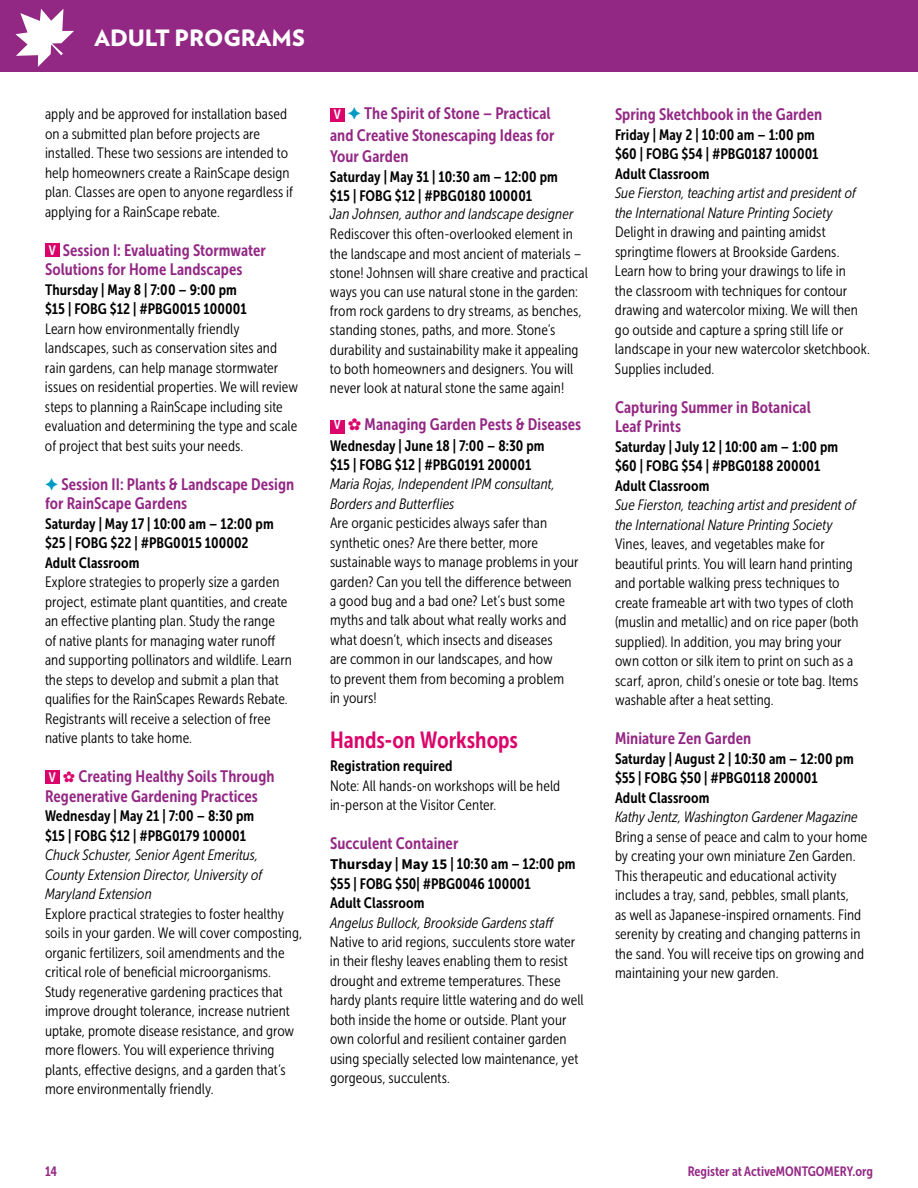
<style>
.page{position:relative;width:918px;height:1188px;background:#fff}
.page>*{position:absolute;margin:0;border:0;box-sizing:border-box;transform-origin:0 0}
.t1{font:23.25px "Museo Sans Cond 700";color:#db046a}
.t2{font:900 22.5px "Verlag";color:#fff}
.t3{font:16.5px/19.5px "Museo Sans Cond 700";letter-spacing:.005em;color:#932784}
.t4{font:15px/19.5px "Museo Sans Cond 300";letter-spacing:.005em;color:#000}
.t5{font:15px/18.8px "Museo Sans Cond 700";letter-spacing:.005em;color:#000}
.t6{font:italic 15px/19.5px "Museo Sans Cond 300";letter-spacing:.005em;color:#000}
.t7{font:13.5px "Museo Sans Cond 700";color:#932784}
.t8{font:13.5px "Museo Sans Cond 700";color:#fff}
.s1{color:#009bc3}
.s2{color:#db046a}
.s3{font-size:13.5px;color:#fff}
.s4{font-family:"Museo Sans Cond 300";font-style:italic}
.s5{font-family:"Museo Sans Cond 700"}
.s6{font-style:italic}
.s7{font-family:"Source Sans Pro";font-weight:700}
</style>
<div class="page">
<div style="left:45px;top:244px;width:14px;height:13px;background:#db046a"></div>
<div style="left:45px;top:770px;width:14px;height:14px;background:#db046a"></div>
<div style="left:330px;top:108px;width:14px;height:14px;background:#db046a"></div>
<div style="left:330px;top:420px;width:14px;height:14px;background:#db046a"></div>
<div style="left:0;top:0;width:918px;height:72px;background:#932784"></div>
<svg style="left:15px;top:9px;width:59px;height:58px"></svg>
<h2 class="t2" style="left:94px;top:19px;width:212px">ADULT PROGRAMS</h2>
<p class="t4" style="left:45px;top:104px;width:250px">apply and be approved for installation based on a submitted plan before projects are installed. These two sessions are intended to help homeowners create a RainScape design plan. Classes are open to anyone regardless if applying for a RainScape rebate.</p>
<p class="t8" style="left:49px;top:243px;width:9px">V</p>
<p class="t3" style="left:45px;top:240px;width:222px;text-indent:18px">Session I: Evaluating Stormwater<br>Solutions for Home Landscapes</p>
<p class="t5" style="left:45px;top:280px;width:193px">Thursday | May 8 | 7:00 – 9:00 pm</p>
<p class="t5" style="left:45px;top:300px;width:203px">$15 | FOBG $12 | #PBG0015 100001</p>
<p class="t4" style="left:45px;top:319px;width:255px">Learn how environmentally friendly landscapes, such as conservation sites and rain gardens, can help manage stormwater issues on residential properties. We will review steps to planning a RainScape including site evaluation and determining the type and scale of project that best suits your needs.</p>
<p class="t3" style="left:45px;top:474px;width:251px"><span class="s1">✦</span> Session II: Plants &amp; Landscape Design</p>
<p class="t3" style="left:45px;top:494px;width:144px">for RainScape Gardens</p>
<p class="t5" style="left:45px;top:514px;width:230px">Saturday | May 17 | 10:00 am – 12:00 pm</p>
<p class="t5" style="left:45px;top:534px;width:205px">$25 | FOBG $22 | #PBG0015 100002</p>
<p class="t5" style="left:45px;top:553px;width:96px">Adult Classroom</p>
<p class="t4" style="left:45px;top:572px;width:249px">Explore strategies to properly size a garden project, estimate plant quantities, and create an effective planting plan. Study the range<br>of native plants for managing water runoff and supporting pollinators and wildlife. Learn the steps to develop and submit a plan that qualifies for the RainScapes Rewards Rebate.<br>Registrants will receive a selection of free native plants to take home.</p>
<p class="t8" style="left:49px;top:770px;width:9px">V</p>
<p class="t3" style="left:45px;top:767px;width:231px;text-indent:18px"><span class="s2">✿</span> Creating Healthy Soils Through<br>Regenerative Gardening Practices</p>
<p class="t5" style="left:45px;top:806px;width:211px;line-height:19.5px">Wednesday | May 21 | 7:00 – 8:30 pm $15 | FOBG $12 | #PBG0179 100001</p>
<p class="t6" style="left:45px;top:845px;width:219px">Chuck Schuster, Senior Agent Emeritus,<br>County Extension Director, University of<br>Maryland Extension</p>
<p class="t4" style="left:45px;top:904px;width:259px">Explore practical strategies to foster healthy soils in your garden. We will cover composting, organic fertilizers, soil amendments and the critical role of beneficial microorganisms.<br>Study regenerative gardening practices that improve drought tolerance, increase nutrient uptake, promote disease resistance, and grow more flowers. You will experience thriving plants, effective designs, and a garden that’s more environmentally friendly.</p>
<p class="t3" style="left:330px;top:103px;width:226px;line-height:21.3px"><span class="s3">V</span> <span class="s1">✦</span> The Spirit of Stone – Practical and Creative Stonescaping Ideas for<br>Your Garden</p>
<p class="t5" style="left:330px;top:167px;width:245px">Saturday | May 31 | 10:30 am – 12:00 pm $15 | FOBG $12 | #PBG0180 100001<br><span class="s4">Jan Johnsen, author and landscape designer</span></p>
<p class="t4" style="left:330px;top:225px;width:259px">Rediscover this often-overlooked element in the landscape and most ancient of materials – stone! Johnsen will share creative and practical ways you can use natural stone in the garden: from rock gardens to dry streams, as benches, standing stones, paths, and more. Stone’s durability and sustainability make it appealing to both homeowners and designers. You will never look at natural stone the same again!</p>
<p class="t3" style="left:334px;top:414px;width:249px"><span class="s3">V</span> <span class="s2">✿</span> Managing Garden Pests &amp; Diseases</p>
<p class="t4" style="left:330px;top:436px;width:250px"><span class="s5">Wednesday | June 18 | 7:00 – 8:30 pm<br>$15 | FOBG $12 | #PBG0191 200001<br></span><span class="s6">Maria Rojas, Independent IPM consultant, Borders and Butterflies<br></span>Are organic pesticides always safer than synthetic ones? Are there better, more sustainable ways to manage problems in your garden? Can you tell the difference between a good bug and a bad one? Let’s bust some myths and talk about what really works and what doesn’t, which insects and diseases<br>are common in our landscapes, and how<br>to prevent them from becoming a problem<br>in yours!</p>
<p class="t1" style="left:330px;top:727px;width:190px">Hands-on Workshops</p>
<p class="t4" style="left:330px;top:756px;width:232px"><span class="s5">Registration required<br></span>Note: All hands-on workshops will be held in-person at the Visitor Center.</p>
<p class="t3" style="left:330px;top:834px;width:130px">Succulent Container</p>
<p class="t4" style="left:330px;top:854px;width:255px"><span class="s7">Thursday</span> <span class="s5">|</span> <span class="s7">May 15</span> <span class="s5">| 10:30 am – 12:00 pm $55 | FOBG $50| #PBG0046 100001<br>Adult Classroom<br></span><span class="s6">Angelus Bullock, Brookside Gardens staff </span>Native to arid regions, succulents store water in their fleshy leaves enabling them to resist drought and extreme temperatures. These hardy plants require little watering and do well both inside the home or outside. Plant your own colorful and resilient container garden using specially selected low maintenance, yet gorgeous, succulents.</p>
<p class="t3" style="left:615px;top:105px;width:209px">Spring Sketchbook in the Garden</p>
<p class="t5" style="left:615px;top:125px;width:201px">Friday | May 2 | 10:00 am – 1:00 pm</p>
<p class="t5" style="left:615px;top:145px;width:205px">$60 | FOBG $54 | #PBG0187 100001</p>
<p class="t5" style="left:615px;top:164px;width:96px">Adult Classroom</p>
<p class="t6" style="left:615px;top:184px;width:243px">Sue Fierston, teaching artist and president of the International Nature Printing Society</p>
<p class="t4" style="left:615px;top:223px;width:256px">Delight in drawing and painting amidst springtime flowers at Brookside Gardens.<br>Learn how to bring your drawings to life in<br>the classroom with techniques for contour drawing and watercolor mixing. We will then go outside and capture a spring still life or landscape in your new watercolor sketchbook.<br>Supplies included.</p>
<p class="t3" style="left:615px;top:397px;width:197px">Capturing Summer in Botanical<br>Leaf Prints</p>
<p class="t5" style="left:615px;top:437px;width:225px">Saturday | July 12 | 10:00 am – 1:00 pm</p>
<p class="t5" style="left:615px;top:457px;width:207px">$60 | FOBG $54 | #PBG0188 200001</p>
<p class="t5" style="left:615px;top:476px;width:96px">Adult Classroom</p>
<p class="t6" style="left:615px;top:496px;width:243px">Sue Fierston, teaching artist and president of the International Nature Printing Society</p>
<p class="t4" style="left:615px;top:535px;width:245px">Vines, leaves, and vegetables make for beautiful prints. You will learn hand printing and portable walking press techniques to create frameable art with two types of cloth (muslin and metallic) and on rice paper (both supplied). In addition, you may bring your own cotton or silk item to print on such as a scarf, apron, child’s onesie or tote bag. Items washable after a heat setting.</p>
<p class="t3" style="left:615px;top:729px;width:138px">Miniature Zen Garden</p>
<p class="t5" style="left:615px;top:749px;width:240px">Saturday | August 2 | 10:30 am – 12:00 pm</p>
<p class="t5" style="left:615px;top:769px;width:204px">$55 | FOBG $50 | #PBG0118 200001</p>
<p class="t5" style="left:615px;top:788px;width:96px">Adult Classroom</p>
<p class="t4" style="left:615px;top:808px;width:254px"><span class="s6">Kathy Jentz, Washington Gardener Magazine </span>Bring a sense of peace and calm to your home by creating your own miniature Zen Garden.<br>This therapeutic and educational activity includes a tray, sand, pebbles, small plants,<br>as well as Japanese-inspired ornaments. Find serenity by creating and changing patterns in the sand. You will receive tips on growing and maintaining your new garden.</p>
<p class="t7" style="left:45px;top:1164px;width:14px">14</p>
<p class="t7" style="left:688px;top:1164px;width:187px">Register at ActiveMONTGOMERY.org</p>
</div>
